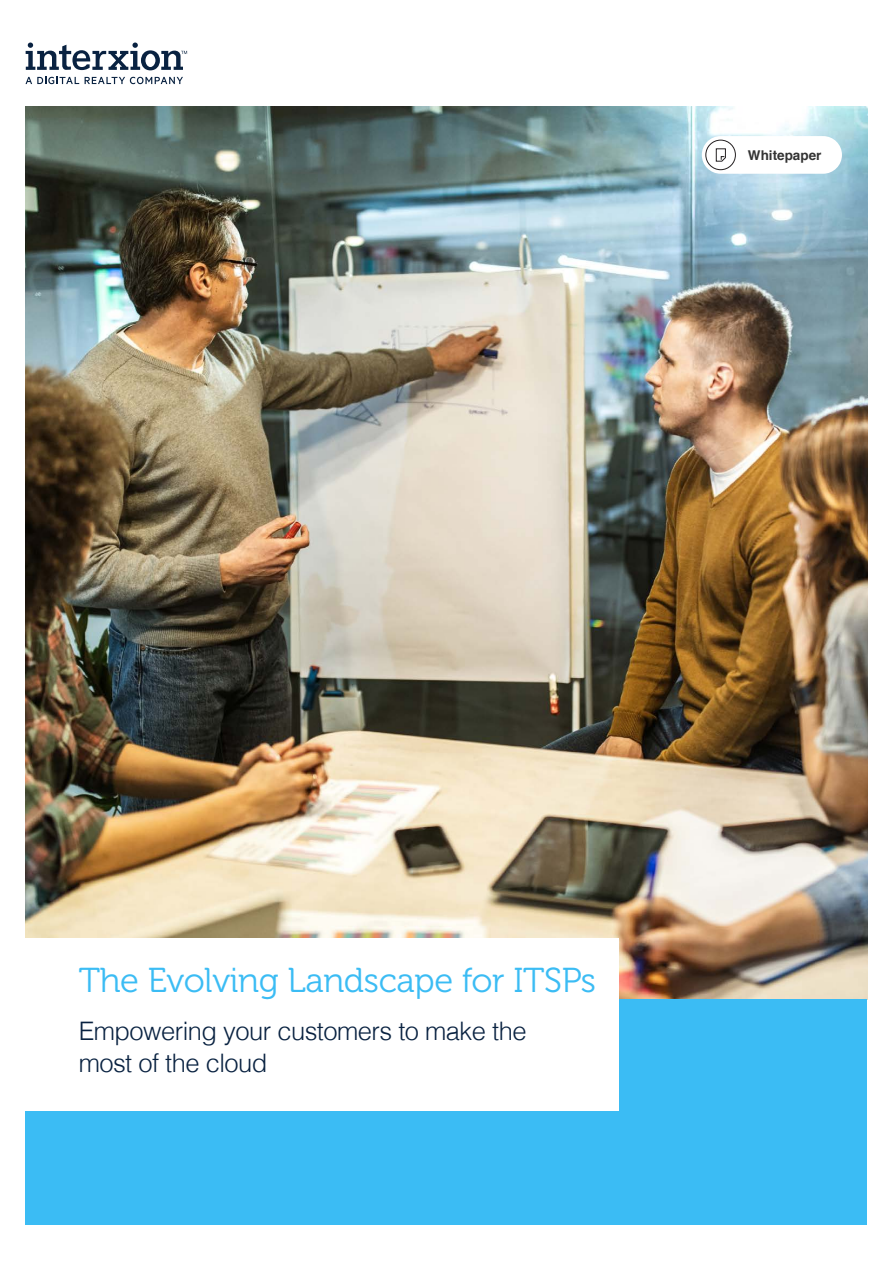
<style>
.page{position:relative;width:893px;height:1263px;background:#fff}
.page>*{position:absolute;margin:0;border:0;box-sizing:border-box;transform-origin:0 0}
._2020_-_Heading_1{font:34.5px "Museo 300";letter-spacing:-.01em;color:#3bbcf4}
._2020_-_Heading_2{font:300 25.5px/31.5px "Helvetica";letter-spacing:-.02em;color:#092241}
.t1{font:700 13.5px "Helvetica";color:#333}
</style>
<div class="page">
<img style="left:26px;top:106px;width:841px;height:893px">
<div style="left:26px;top:999px;width:841px;height:226px;background:#3bbcf4"></div>
<div style="left:9px;top:939px;width:610px;height:172px;background:#fff"></div>
<div style="left:702px;top:136px;width:140px;height:38px;background:#fff;border-radius:19px"></div>
<div style="left:705px;top:140px;width:31px;height:30px;border:1px solid #231f20;border-radius:50%"></div>
<svg style="left:716px;top:148px;width:10px;height:14px"></svg>
<svg style="left:26px;top:77px;width:53px;height:7px"></svg>
<svg style="left:85px;top:77px;width:98px;height:7px"></svg>
<svg style="left:26px;top:43px;width:161px;height:27px"></svg>
<p class="t1" style="left:748px;top:145px;width:75px">Whitepaper</p>
<p class="_2020_-_Heading_1" style="left:79px;top:961px;width:519px">The Evolving Landscape for ITSPs</p>
<p class="_2020_-_Heading_2" style="left:79px;top:1014px;width:449px">Empowering your customers to make the most of the cloud</p>
</div>
